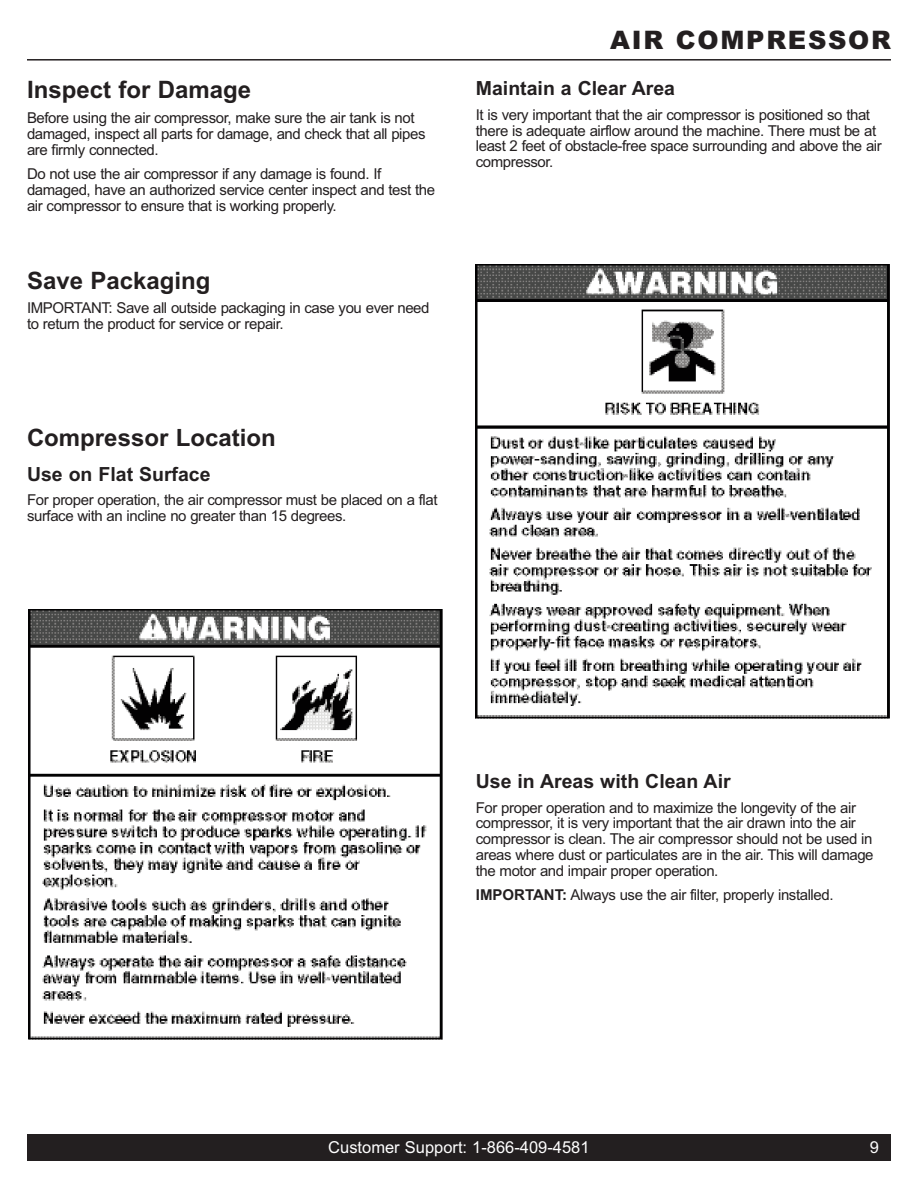
<style>
.page{position:relative;width:918px;height:1188px;background:#fff}
.page>*{position:absolute;margin:0;border:0;box-sizing:border-box;transform-origin:0 0}
.t1{font:900 25.5px "Arial";letter-spacing:.065em;color:#231f20}
.t2{font:700 24px "Arial";color:#231f20}
.t3{font:700 19.5px "Arial";color:#231f20}
.t4{font:16.5px "Arial";color:#fff}
.t5{font:15px/15.8px "Arial";letter-spacing:-.03em;color:#231f20}
.s1{font-weight:700}
</style>
<div class="page">
<div style="left:27px;top:1134px;width:864px;height:27px;background:#231f20"></div>
<hr style="left:27px;top:59px;width:864px;height:2px;background:#231f20">
<img style="left:28px;top:609px;width:414px;height:431px">
<img style="left:476px;top:264px;width:414px;height:455px">
<h2 class="t2" style="left:27px;top:81px;width:226px">Inspect for Damage</h2>
<p class="t5" style="left:27px;top:111px;width:400px">Before using the air compressor, make sure the air tank is not damaged, inspect all parts for damage, and check that all pipes are firmly connected.</p>
<p class="t5" style="left:27px;top:168px;width:410px">Do not use the air compressor if any damage is found. If damaged, have an authorized service center inspect and test the air compressor to ensure that is working properly.</p>
<h2 class="t2" style="left:27px;top:272px;width:185px">Save Packaging</h2>
<p class="t5" style="left:27px;top:302px;width:404px">IMPORTANT: Save all outside packaging in case you ever need to return the product for service or repair.</p>
<h2 class="t2" style="left:27px;top:429px;width:250px">Compressor Location</h2>
<h3 class="t3" style="left:27px;top:467px;width:185px">Use on Flat Surface</h3>
<p class="t5" style="left:27px;top:493px;width:412px">For proper operation, the air compressor must be placed on a flat surface with an incline no greater than 15 degrees.</p>
<h1 class="t1" style="left:610px;top:25px;width:282px">AIR COMPRESSOR</h1>
<h3 class="t3" style="left:476px;top:81px;width:201px">Maintain a Clear Area</h3>
<p class="t5" style="left:476px;top:108px;width:408px">It is very important that the air compressor is positioned so that there is adequate airflow around the machine. There must be at least 2 feet of obstacle-free space surrounding and above the air compressor.</p>
<h3 class="t3" style="left:476px;top:774px;width:256px">Use in Areas with Clean Air</h3>
<p class="t5" style="left:476px;top:801px;width:399px">For proper operation and to maximize the longevity of the air compressor, it is very important that the air drawn into the air compressor is clean. The air compressor should not be used in areas where dust or particulates are in the air. This will damage the motor and impair proper operation.</p>
<p class="t5" style="left:476px;top:889px;width:359px"><span class="s1">IMPORTANT:</span> Always use the air filter, properly installed.</p>
<p class="t4" style="left:328px;top:1141px;width:263px">Customer Support: 1-866-409-4581</p>
<p class="t4" style="left:870px;top:1141px;width:11px">9</p>
</div>
